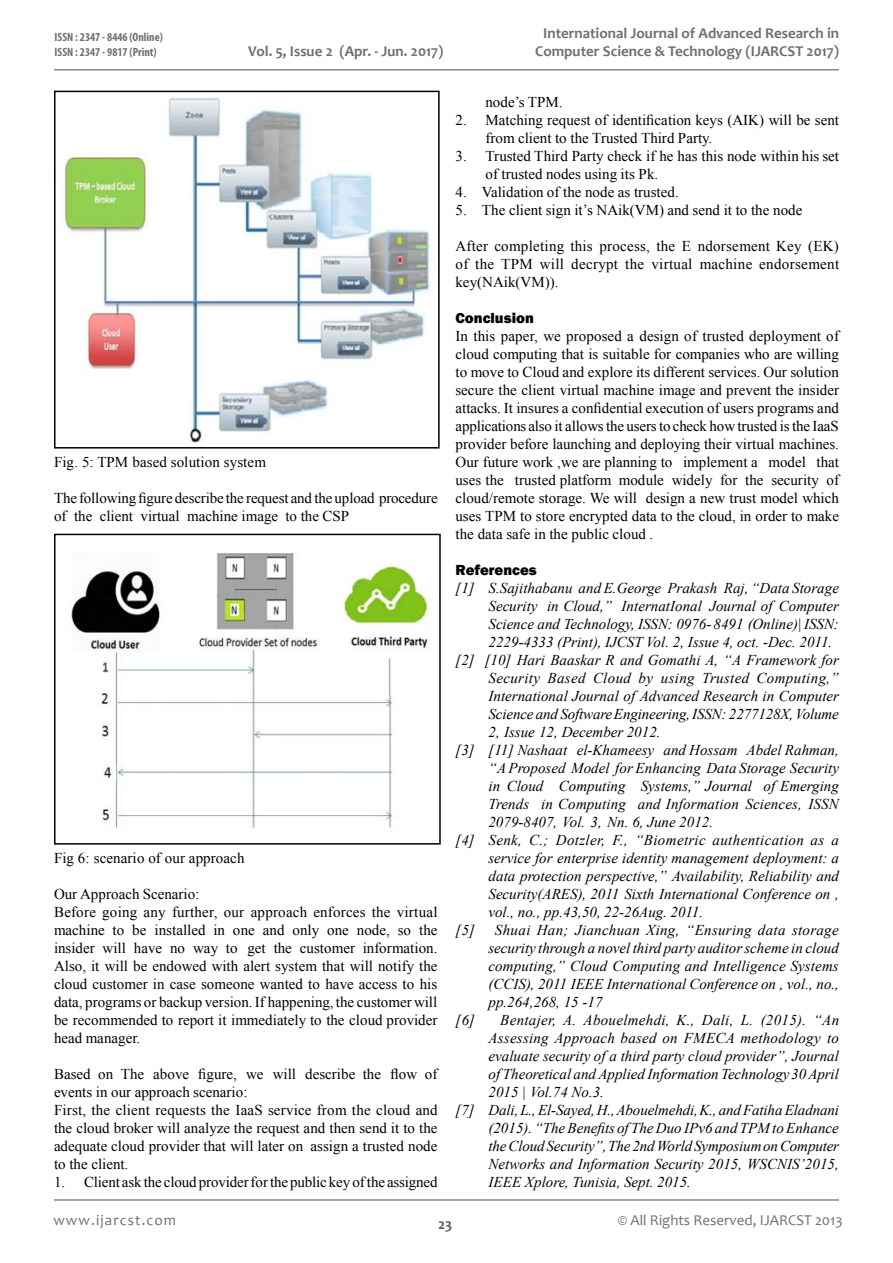
<style>
.page{position:relative;width:893px;height:1263px;background:#fff}
.page>*{position:absolute;margin:0;border:0;box-sizing:border-box;transform-origin:0 0}
.t1{font:15px/18px "Times New Roman";color:#000}
.t2{font:italic 15px/18px "Times New Roman";color:#000;text-align:justify}
.t3{font:700 15px/18px "Candara";color:#6d6f71;text-align:center}
.t4{font:italic 15px "Times New Roman";letter-spacing:.025em;color:#000}
.t5{font:italic 15px "Times New Roman";letter-spacing:.02em;color:#000}
.t6{font:15px "Candara";color:#6d6f71}
.t7{font:800 15px "Franklin Gothic";color:#000}
.t8{font:15px "Candara";letter-spacing:.075em;color:#6d6f71}
.t9{font:700 15px "Candara";color:#58595b}
.t10{font:700 condensed 12px/14.4px "Myriad Pro";color:#6d6f71}
</style>
<div class="page">
<hr style="left:54px;top:69px;width:785px;height:2px;background:#86888b">
<hr style="left:54px;top:1199px;width:785px;height:2px;background:#86888b">
<img style="left:63px;top:97px;width:368px;height:346px">
<div style="left:54px;top:91px;width:386px;height:357px;border:2px solid #000"></div>
<img style="left:71px;top:553px;width:358px;height:275px">
<div style="left:54px;top:534px;width:387px;height:310px;border:2px solid #000"></div>
<p class="t10" style="left:55px;top:30px;width:110px">ISSN : 2347 - 8446 (Online)<br>ISSN : 2347 - 9817 (Print)</p>
<p class="t3" style="left:248px;top:42px;width:197px">Vol. 5, Issue 2 (Apr. - Jun. 2017)</p>
<p class="t3" style="left:535px;top:24px;width:305px">International Journal of Advanced Research in<br>Computer Science &amp; Technology (IJARCST 2017)</p>
<p class="t1" style="left:54px;top:452px;width:214px">Fig. 5: TPM based solution system</p>
<p class="t1" style="left:54px;top:488px;width:385px">The following figure describe the request and the upload procedure of the client virtual machine image to the CSP</p>
<p class="t1" style="left:54px;top:848px;width:192px">Fig 6: scenario of our approach</p>
<p class="t1" style="left:54px;top:884px;width:385px">Our Approach Scenario:<br>Before going any further, our approach enforces the virtual machine to be installed in one and only one node, so the insider will have no way to get the customer information.<br>Also, it will be endowed with alert system that will notify the cloud customer in case someone wanted to have access to his data, programs or backup version. If happening, the customer will be recommended to report it immediately to the cloud provider head manager.</p>
<p class="t1" style="left:54px;top:1064px;width:385px">Based on The above figure, we will describe the flow of events in our approach scenario:<br>First, the client requests the IaaS service from the cloud and the cloud broker will analyze the request and then send it to the adequate cloud provider that will later on assign a trusted node to the client.</p>
<p class="t1" style="left:54px;top:1172px;width:385px">1. Client ask the cloud provider for the public key of the assigned</p>
<p class="t1" style="left:485px;top:92px;width:79px">node’s TPM.</p>
<p class="t1" style="left:485px;top:110px;width:355px;text-indent:-30px">2. Matching request of identification keys (AIK) will be sent from client to the Trusted Third Party.</p>
<p class="t1" style="left:485px;top:146px;width:355px;text-indent:-30px">3. Trusted Third Party check if he has this node within his set of trusted nodes using its Pk.</p>
<p class="t1" style="left:455px;top:182px;width:225px">4. Validation of the node as trusted.</p>
<p class="t1" style="left:455px;top:200px;width:348px">5. The client sign it’s NAik(VM) and send it to the node</p>
<p class="t1" style="left:455px;top:236px;width:385px;text-align:justify">After completing this process, the E ndorsement Key (EK) of the TPM will decrypt the virtual machine endorsement key(NAik(VM)).</p>
<p class="t7" style="left:455px;top:308px;width:80px">Conclusion</p>
<p class="t1" style="left:455px;top:326px;width:385px;text-align:justify">In this paper, we proposed a design of trusted deployment of cloud computing that is suitable for companies who are willing to move to Cloud and explore its different services. Our solution secure the client virtual machine image and prevent the insider attacks. It insures a confidential execution of users programs and applications also it allows the users to check how trusted is the IaaS provider before launching and deploying their virtual machines.<br>Our future work ,we are planning to implement a model that uses the trusted platform module widely for the security of cloud/remote storage. We will design a new trust model which uses TPM to store encrypted data to the cloud, in order to make the data safe in the public cloud .</p>
<p class="t7" style="left:455px;top:560px;width:83px">References</p>
<p class="t2" style="left:455px;top:578px;width:385px">[1] S.Sajithabanu and E.George Prakash Raj, “Data Storage</p>
<p class="t2" style="left:488px;top:596px;width:352px">Security in Cloud,” InternatIonal Journal of Computer</p>
<p class="t2" style="left:488px;top:614px;width:352px">Science and Technology, ISSN: 0976- 8491 (Online)| ISSN:</p>
<p class="t2" style="left:488px;top:632px;width:345px">2229-4333 (Print), IJCST Vol. 2, Issue 4, oct. -Dec. 2011.</p>
<p class="t2" style="left:455px;top:650px;width:385px">[2] [10] Hari Baaskar R and Gomathi A, “A Framework for</p>
<p class="t4" style="left:488px;top:667px;width:352px">Security Based Cloud by using Trusted Computing,”</p>
<p class="t2" style="left:488px;top:686px;width:352px">International Journal of Advanced Research in Computer</p>
<p class="t2" style="left:488px;top:704px;width:352px">Science and Software Engineering, ISSN: 2277128X, Volume</p>
<p class="t2" style="left:488px;top:722px;width:174px">2, Issue 12, December 2012.</p>
<p class="t2" style="left:455px;top:740px;width:385px">[3] [11] Nashaat el-Khameesy and Hossam Abdel Rahman,</p>
<p class="t2" style="left:488px;top:758px;width:352px">“A Proposed Model for Enhancing Data Storage Security</p>
<p class="t2" style="left:488px;top:776px;width:352px">in Cloud Computing Systems,” Journal of Emerging</p>
<p class="t2" style="left:488px;top:794px;width:352px">Trends in Computing and Information Sciences, ISSN</p>
<p class="t2" style="left:488px;top:812px;width:226px">2079-8407, Vol. 3, Nn. 6, June 2012.</p>
<p class="t4" style="left:455px;top:829px;width:385px">[4] Senk, C.; Dotzler, F., “Biometric authentication as a</p>
<p class="t2" style="left:488px;top:848px;width:352px">service for enterprise identity management deployment: a</p>
<p class="t2" style="left:488px;top:866px;width:352px">data protection perspective,” Availability, Reliability and</p>
<p class="t2" style="left:488px;top:884px;width:352px">Security(ARES), 2011 Sixth International Conference on ,</p>
<p class="t2" style="left:488px;top:902px;width:216px">vol., no., pp.43,50, 22-26Aug. 2011.</p>
<p class="t2" style="left:455px;top:920px;width:21px">[5]</p>
<p class="t2" style="left:488px;top:920px;width:352px;text-indent:6px">Shuai Han; Jianchuan Xing, “Ensuring data storage security through a novel third party auditor scheme in cloud computing,” Cloud Computing and Intelligence Systems (CCIS), 2011 IEEE International Conference on , vol., no., pp.264,268, 15 -17</p>
<p class="t2" style="left:455px;top:1010px;width:21px">[6]</p>
<p class="t5" style="left:500px;top:1009px;width:340px">Bentajer, A. Abouelmehdi, K., Dali, L. (2015). “An</p>
<p class="t5" style="left:488px;top:1027px;width:352px">Assessing Approach based on FMECA methodology to</p>
<p class="t2" style="left:488px;top:1046px;width:352px">evaluate security of a third party cloud provider”, Journal</p>
<p class="t2" style="left:488px;top:1064px;width:352px">of Theoretical and Applied Information Technology 30 April</p>
<p class="t2" style="left:488px;top:1082px;width:117px">2015 | Vol.74 No.3.</p>
<p class="t2" style="left:455px;top:1100px;width:385px">[7] Dali, L., El-Sayed, H., Abouelmehdi, K., and Fatiha Eladnani</p>
<p class="t2" style="left:488px;top:1118px;width:352px">(2015). “The Benefits of The Duo IPv6 and TPM to Enhance</p>
<p class="t2" style="left:488px;top:1136px;width:352px">the Cloud Security”, The 2nd World Symposium on Computer</p>
<p class="t2" style="left:488px;top:1154px;width:352px">Networks and Information Security 2015, WSCNIS’2015,</p>
<p class="t2" style="left:488px;top:1172px;width:204px">IEEE Xplore, Tunisia, Sept. 2015.</p>
<p class="t8" style="left:53px;top:1210px;width:124px">www.ijarcst.com</p>
<p class="t6" style="left:618px;top:1210px;width:227px">© All Rights Reserved, IJARCST 2013</p>
<p class="t9" style="left:438px;top:1214px;width:16px">23</p>
</div>
